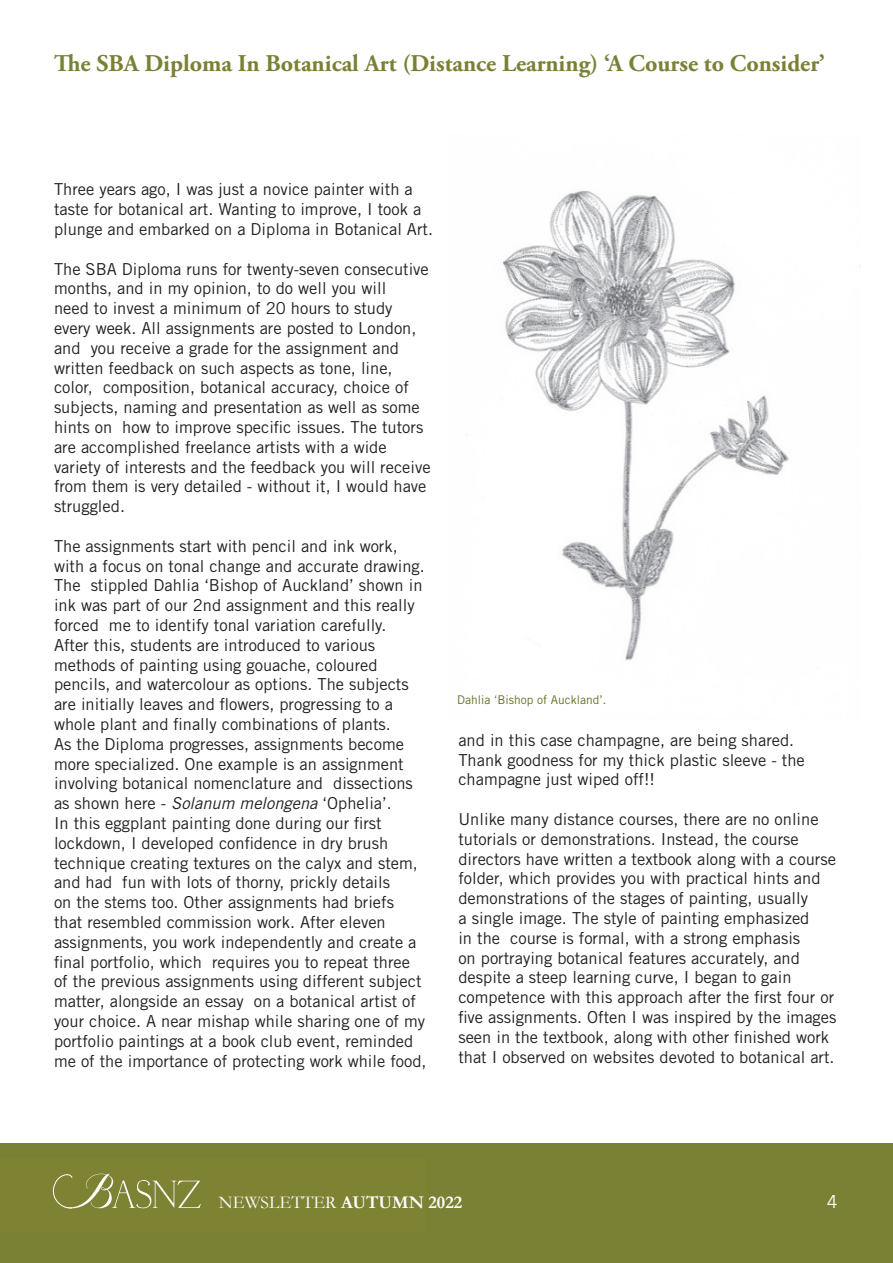
<style>
.page{position:relative;width:893px;height:1263px;background:#fff}
.page>*{position:absolute;margin:0;border:0;box-sizing:border-box;transform-origin:0 0}
.t1{font:700 24px "Adobe Garamond Pro";color:#7b8134}
.t2{font:18px "Garamond";color:#fff}
.t3{font:16.5px/19.8px "Trade Gothic LT Std";color:#231f20}
.t4{font:12px "Trade Gothic LT Std";color:#676e27}
.s1{font-style:italic}
.s2{font-weight:700}
</style>
<div class="page">
<div style="left:0;top:1144px;width:893px;height:119px;background:#7b8134"></div>
<svg style="left:52px;top:1173px;width:149px;height:36px"></svg>
<img style="left:503px;top:190px;width:358px;height:471px">
<h1 class="t1" style="left:54px;top:50px;width:772px">The SBA Diploma In Botanical Art (Distance Learning) ‘A Course to Consider’</h1>
<p class="t3" style="left:54px;top:179px;width:381px">Three years ago, I was just a novice painter with a taste for botanical art. Wanting to improve, I took a plunge and embarked on a Diploma in Botanical Art.</p>
<p class="t3" style="left:54px;top:259px;width:378px">The SBA Diploma runs for twenty-seven consecutive months, and in my opinion, to do well you will<br>need to invest a minimum of 20 hours to study every week. All assignments are posted to London, and you receive a grade for the assignment and written feedback on such aspects as tone, line, color, composition, botanical accuracy, choice of subjects, naming and presentation as well as some hints on how to improve specific issues. The tutors are accomplished freelance artists with a wide variety of interests and the feedback you will receive from them is very detailed - without it, I would have struggled.</p>
<p class="t3" style="left:54px;top:536px;width:374px">The assignments start with pencil and ink work, with a focus on tonal change and accurate drawing.<br>The stippled Dahlia ‘Bishop of Auckland’ shown in ink was part of our 2nd assignment and this really forced me to identify tonal variation carefully.<br>After this, students are introduced to various methods of painting using gouache, coloured pencils, and watercolour as options. The subjects are initially leaves and flowers, progressing to a whole plant and finally combinations of plants.<br>As the Diploma progresses, assignments become more specialized. One example is an assignment involving botanical nomenclature and dissections as shown here - <span class="s1">Solanum melongena</span> ‘Ophelia’.<br>In this eggplant painting done during our first lockdown, I developed confidence in dry brush technique creating textures on the calyx and stem, and had fun with lots of thorny, prickly details<br>on the stems too. Other assignments had briefs<br>that resembled commission work. After eleven assignments, you work independently and create a final portfolio, which requires you to repeat three of the previous assignments using different subject matter, alongside an essay on a botanical artist of your choice. A near mishap while sharing one of my portfolio paintings at a book club event, reminded me of the importance of protecting work while food,</p>
<p class="t4" style="left:457px;top:692px;width:151px">Dahlia ‘Bishop of Auckland’.</p>
<p class="t3" style="left:458px;top:730px;width:348px">and in this case champagne, are being shared.<br>Thank goodness for my thick plastic sleeve - the champagne just wiped off!!</p>
<p class="t3" style="left:458px;top:809px;width:380px">Unlike many distance courses, there are no online tutorials or demonstrations. Instead, the course directors have written a textbook along with a course folder, which provides you with practical hints and demonstrations of the stages of painting, usually<br>a single image. The style of painting emphasized<br>in the course is formal, with a strong emphasis<br>on portraying botanical features accurately, and despite a steep learning curve, I began to gain competence with this approach after the first four or five assignments. Often I was inspired by the images seen in the textbook, along with other finished work that I observed on websites devoted to botanical art.</p>
<p class="t2" style="left:219px;top:1190px;width:245px">NEWSLETTER <span class="s2">AUTUMN 2022</span></p>
</div>
